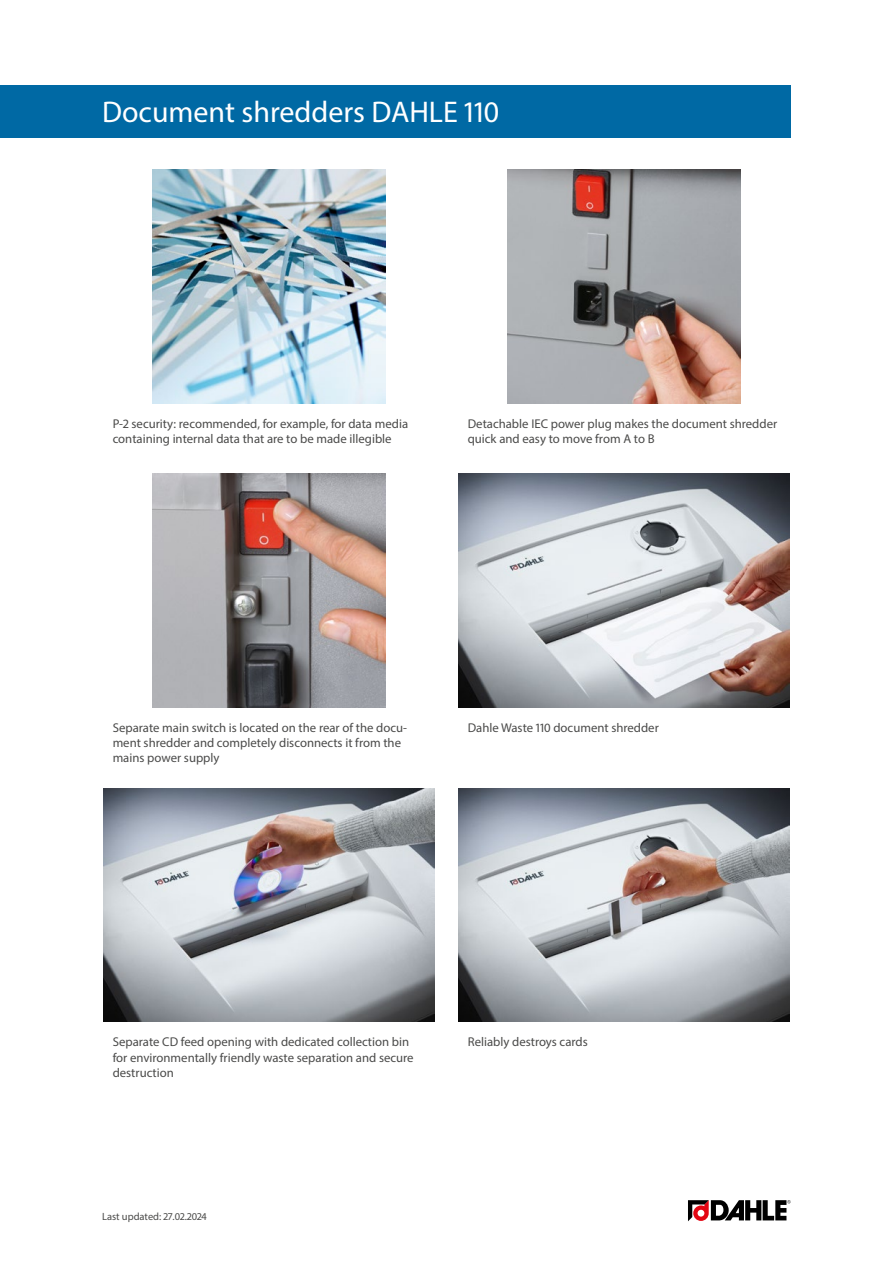
<style>
.page{position:relative;width:893px;height:1263px;background:#fff}
.page>*{position:absolute;margin:0;border:0;box-sizing:border-box;transform-origin:0 0}
.Produktname{font:30px "Myriad Pro";color:#fff}
.Fliesstexte{font:12.75px/15.3px "Myriad Pro";color:#4a4a49}
.t1{font:10.5px "Myriad Pro";color:#4a4a49}
</style>
<div class="page">
<img style="left:152px;top:169px;width:234px;height:234px">
<img style="left:507px;top:169px;width:234px;height:234px">
<img style="left:152px;top:473px;width:234px;height:234px">
<img style="left:458px;top:473px;width:332px;height:234px">
<img style="left:103px;top:788px;width:332px;height:234px">
<img style="left:458px;top:788px;width:332px;height:234px">
<svg style="left:688px;top:1200px;width:103px;height:21px"></svg>
<div style="left:0;top:85px;width:791px;height:53px;background:#0069a4"></div>
<p class="Produktname" style="left:102px;top:94px;width:399px">Document shredders DAHLE 110</p>
<p class="Fliesstexte" style="left:113px;top:416px;width:297px">P-2 security: recommended, for example, for data media containing internal data that are to be made illegible</p>
<p class="Fliesstexte" style="left:468px;top:416px;width:311px">Detachable IEC power plug makes the document shredder quick and easy to move from A to B</p>
<p class="Fliesstexte" style="left:113px;top:720px;width:296px">Separate main switch is located on the rear of the docu&shy;ment shredder and completely disconnects it from the mains power supply</p>
<p class="Fliesstexte" style="left:468px;top:720px;width:193px">Dahle Waste 110 document shredder</p>
<p class="Fliesstexte" style="left:113px;top:1034px;width:302px">Separate CD feed opening with dedicated collection bin for environmentally friendly waste separation and secure destruction</p>
<p class="Fliesstexte" style="left:468px;top:1034px;width:122px">Reliably destroys cards</p>
<p class="t1" style="left:102px;top:1210px;width:106px">Last updated: 27.02.2024</p>
</div>
